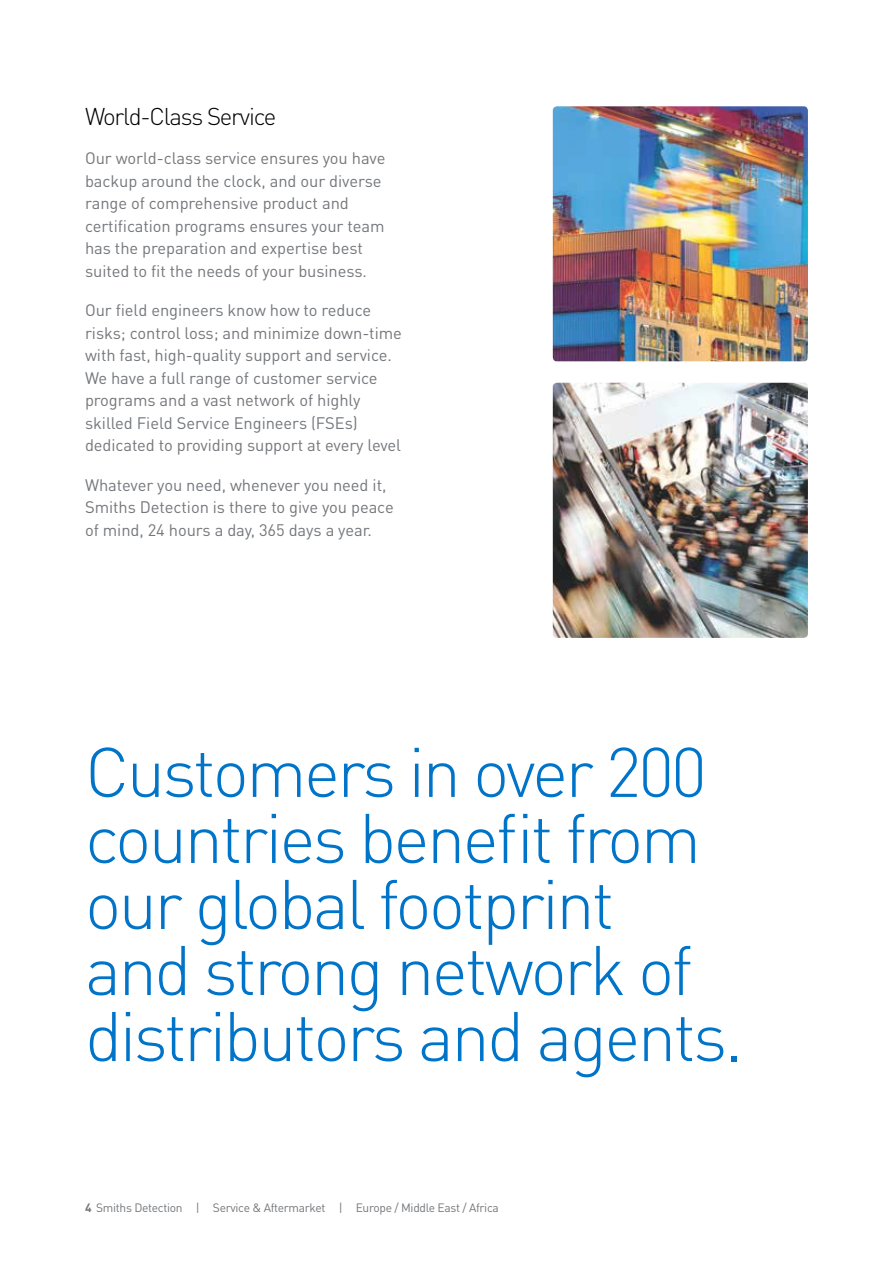
<style>
.page{position:relative;width:893px;height:1263px;background:#fff}
.page>*{position:absolute;margin:0;border:0;box-sizing:border-box;transform-origin:0 0}
.t1{font:300 69px/66px "DIN Pro";letter-spacing:-.04em;color:#0074c8}
.t2{font:300 24px "DIN Pro";letter-spacing:-.05em;color:#000}
.t3{font:16.5px/22.5px "DIN Pro";letter-spacing:-.005em;color:#74777b}
.t4{font:12px "DIN Pro";letter-spacing:-.025em;color:#74777b}
.s1{font-weight:700}
</style>
<div class="page">
<img style="left:553px;top:383px;width:255px;height:255px">
<img style="left:553px;top:106px;width:255px;height:255px">
<h2 class="t2" style="left:85px;top:100px;width:193px">World-Class Service</h2>
<p class="t3" style="left:85px;top:146px;width:302px">Our world-class service ensures you have backup around the clock, and our diverse range of comprehensive product and certification programs ensures your team has the preparation and expertise best suited to fit the needs of your business.</p>
<p class="t3" style="left:85px;top:298px;width:318px">Our field engineers know how to reduce risks; control loss; and minimize down-time with fast, high-quality support and service.<br>We have a full range of customer service programs and a vast network of highly skilled Field Service Engineers (FSEs) dedicated to providing support at every level</p>
<p class="t3" style="left:85px;top:473px;width:310px">Whatever you need, whenever you need it,<br>Smiths Detection is there to give you peace of mind, 24 hours a day, 365 days a year.</p>
<h1 class="t1" style="left:85px;top:736px;width:659px">Customers in over 200 countries benefit from our global footprint<br>and strong network of distributors and agents.</h1>
<p class="t4" style="left:85px;top:1199px;width:415px"><span class="s1">4</span> Smiths Detection | Service &amp; Aftermarket | Europe / Middle East / Africa</p>
</div>
